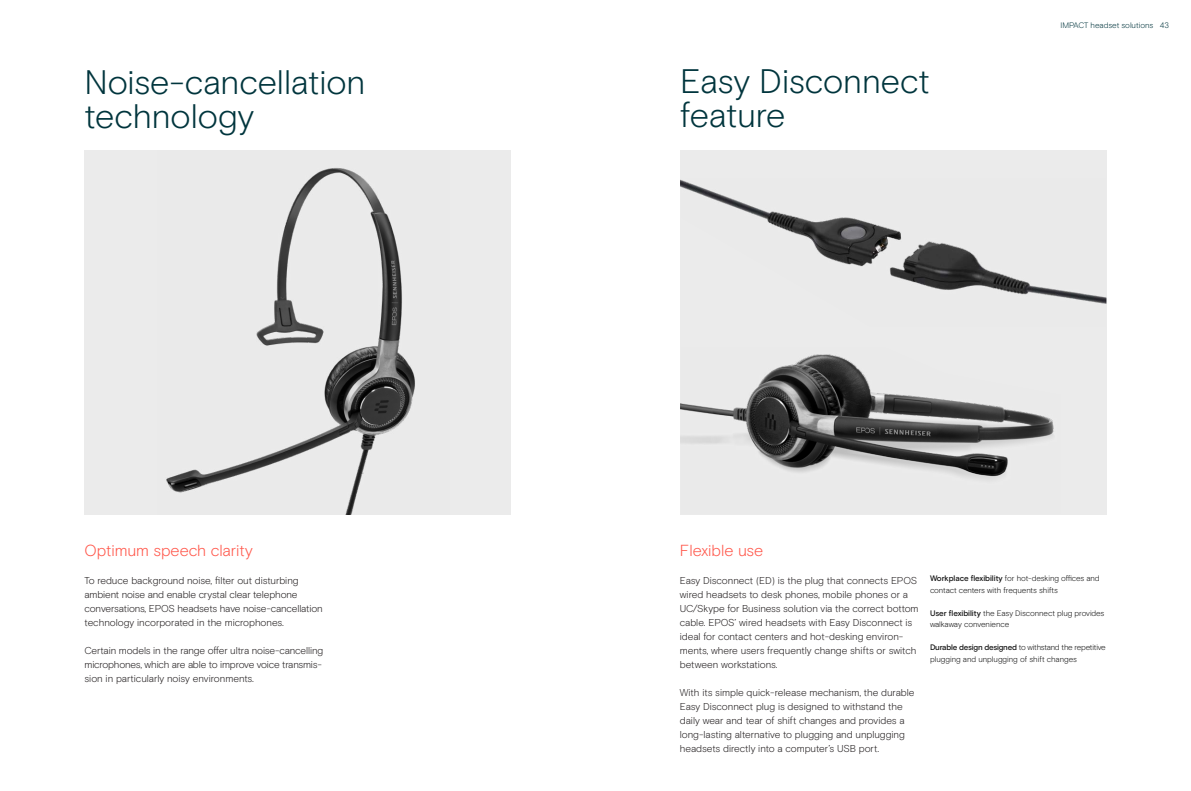
<style>
.page{position:relative;width:1191px;height:791px;background:#fff}
.page>*{position:absolute;margin:0;border:0;box-sizing:border-box;transform-origin:0 0}
.t1{font:300 34px/34px "EPOS Basis";letter-spacing:-.005em;color:#00353d}
.t2{font:300 16px "EPOS Basis";color:#ff5549}
.t3{font:300 10px/14px "EPOS Basis";letter-spacing:-.01em;color:#231f20}
.t4{font:300 8px/11.5px "EPOS Basis";letter-spacing:-.01em;color:#131313}
.t5{font:300 8px "EPOS Basis";letter-spacing:-.005em;color:#00353d}
.s1{font-weight:500}
</style>
<div class="page">
<div style="left:85px;top:150px;width:426px;height:364px;background:#ebebeb"></div>
<div style="left:680px;top:150px;width:426px;height:364px;background:#ebebeb"></div>
<img style="left:166px;top:168px;width:249px;height:346px">
<img style="left:680px;top:179px;width:426px;height:125px">
<img style="left:680px;top:354px;width:374px;height:126px">
<h1 class="t1" style="left:85px;top:66px;width:282px">Noise-cancellation technology</h1>
<h2 class="t2" style="left:85px;top:541px;width:170px">Optimum speech clarity</h2>
<p class="t3" style="left:85px;top:574px;width:240px">To reduce background noise, filter out disturbing ambient noise and enable crystal clear telephone conversations, EPOS headsets have noise-cancellation technology incorporated in the microphones.</p>
<p class="t3" style="left:85px;top:644px;width:240px">Certain models in the range offer ultra noise-cancelling microphones, which are able to improve voice transmis&shy;sion in particularly noisy environments.</p>
<h1 class="t1" style="left:680px;top:64px;width:251px">Easy Disconnect feature</h1>
<p class="t5" style="left:1060px;top:21px;width:110px">IMPACT headset solutions 43</p>
<h2 class="t2" style="left:680px;top:541px;width:85px">Flexible use</h2>
<p class="t3" style="left:680px;top:574px;width:240px">Easy Disconnect (ED) is the plug that connects EPOS wired headsets to desk phones, mobile phones or a UC/Skype for Business solution via the correct bottom cable. EPOS’ wired headsets with Easy Disconnect is ideal for contact centers and hot-desking environ&shy;ments, where users frequently change shifts or switch between workstations.</p>
<p class="t3" style="left:680px;top:686px;width:236px">With its simple quick-release mechanism, the durable Easy Disconnect plug is designed to withstand the daily wear and tear of shift changes and provides a long-lasting alternative to plugging and unplugging headsets directly into a computer’s USB port.</p>
<p class="t4" style="left:930px;top:573px;width:171px"><span class="s1">Workplace flexibility</span> for hot-desking offices and contact centers with frequents shifts</p>
<p class="t4" style="left:930px;top:607px;width:176px"><span class="s1">User flexibility</span> the Easy Disconnect plug provides walkaway convenience</p>
<p class="t4" style="left:930px;top:642px;width:177px"><span class="s1">Durable design designed</span> to withstand the repetitive plugging and unplugging of shift changes</p>
</div>
